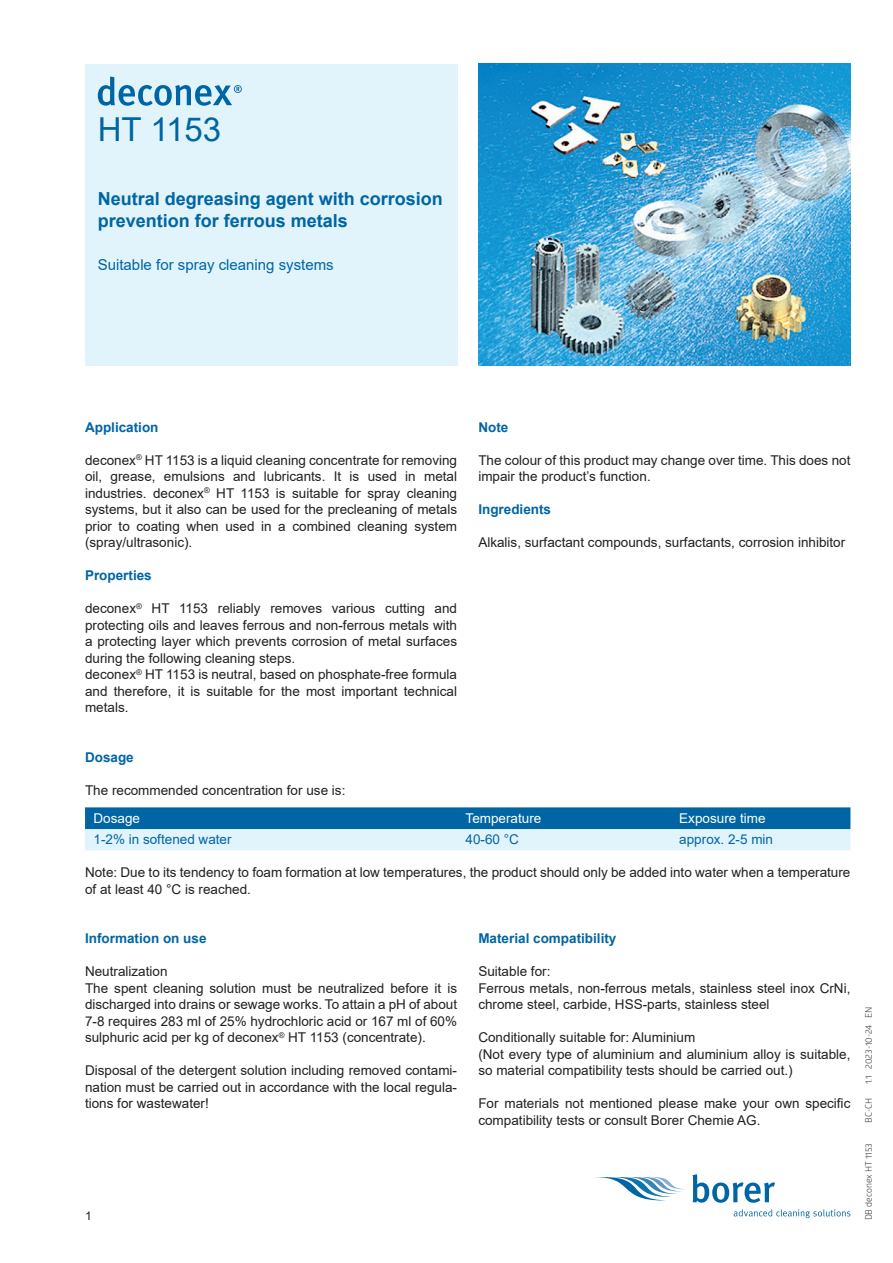
<style>
.page{position:relative;width:893px;height:1263px;background:#fff}
.page>*{position:absolute;margin:0;border:0;box-sizing:border-box;transform-origin:0 0}
.t1{font:33px "Arial";color:#0065a4}
.t2{font:700 18px/21.6px "Arial";color:#0065a4}
.t3{font:15px "Arial";color:#0065a4}
.t4{font:13.5px/16.5px "Arial";color:#231f20}
.t5{font:700 13.5px "Arial";color:#0065a4}
.t6{font:13.5px "Arial";color:#0065a4}
.t7{font:13.5px "Arial";color:#fff}
.t8{font:12px "Arial";color:#231f20}
.t9{font:9px "Glober";color:#231f20}
</style>
<div class="page">
<div style="left:85px;top:64px;width:372px;height:302px;background:#e1f4fc"></div>
<svg style="left:98px;top:77px;width:144px;height:29px"></svg>
<svg style="left:595px;top:1177px;width:90px;height:23px"></svg>
<svg style="left:693px;top:1174px;width:82px;height:29px"></svg>
<svg style="left:734px;top:1209px;width:116px;height:9px"></svg>
<img style="left:478px;top:64px;width:372px;height:302px">
<svg style="left:85px;top:807px;width:765px;height:43px;background:#70accf"></svg>
<h1 class="t1" style="left:98px;top:107px;width:125px">HT 1153</h1>
<h2 class="t2" style="left:98px;top:188px;width:347px">Neutral degreasing agent with corrosion prevention for ferrous metals</h2>
<p class="t3" style="left:98px;top:255px;width:237px">Suitable for spray cleaning systems</p>
<p class="t5" style="left:85px;top:417px;width:75px">Application</p>
<p class="t4" style="left:85px;top:451px;width:374px;text-align:justify">deconex<sup>®</sup> HT 1153 is a liquid cleaning concentrate for removing oil, grease, emulsions and lubricants. It is used in metal industries. deconex<sup>®</sup> HT 1153 is suitable for spray cleaning systems, but it also can be used for the precleaning of metals prior to coating when used in a combined cleaning system (spray/ultrasonic).</p>
<p class="t5" style="left:85px;top:566px;width:68px">Properties</p>
<p class="t4" style="left:85px;top:600px;width:374px">deconex<sup>®</sup> HT 1153 reliably removes various cutting and protecting oils and leaves ferrous and non-ferrous metals with a protecting layer which prevents corrosion of metal surfaces during the following cleaning steps.<br>deconex<sup>®</sup> HT 1153 is neutral, based on phosphate-free formula and therefore, it is suitable for the most important technical metals.</p>
<p class="t5" style="left:478px;top:417px;width:31px">Note</p>
<p class="t4" style="left:478px;top:451px;width:374px">The colour of this product may change over time. This does not impair the product’s function.</p>
<p class="t5" style="left:478px;top:500px;width:74px">Ingredients</p>
<p class="t4" style="left:478px;top:534px;width:368px">Alkalis, surfactant compounds, surfactants, corrosion inhibitor</p>
<p class="t5" style="left:85px;top:747px;width:50px">Dosage</p>
<p class="t4" style="left:85px;top:781px;width:262px">The recommended concentration for use is:</p>
<p class="t7" style="left:94px;top:809px;width:48px">Dosage</p>
<p class="t7" style="left:466px;top:809px;width:77px">Temperature</p>
<p class="t7" style="left:679px;top:809px;width:88px">Exposure time</p>
<p class="t6" style="left:94px;top:830px;width:140px">1-2% in softened water</p>
<p class="t6" style="left:466px;top:830px;width:55px">40-60 °C</p>
<p class="t6" style="left:679px;top:830px;width:95px">approx. 2-5 min</p>
<p class="t4" style="left:85px;top:864px;width:767px">Note: Due to its tendency to foam formation at low temperatures, the product should only be added into water when a temperature of at least 40 °C is reached.</p>
<p class="t5" style="left:85px;top:929px;width:123px">Information on use</p>
<p class="t4" style="left:85px;top:963px;width:374px">Neutralization<br>The spent cleaning solution must be neutralized before it is discharged into drains or sewage works. To attain a pH of about 7-8 requires 283 ml of 25% hydrochloric acid or 167 ml of 60% sulphuric acid per kg of deconex<sup>®</sup> HT 1153 (concentrate).</p>
<p class="t4" style="left:85px;top:1062px;width:374px;text-align:justify">Disposal of the detergent solution including removed contami&shy;nation must be carried out in accordance with the local regula&shy;tions for wastewater!</p>
<p class="t8" style="left:85px;top:1208px;width:8px">1</p>
<p class="t5" style="left:478px;top:929px;width:140px">Material compatibility</p>
<p class="t4" style="left:478px;top:963px;width:374px">Suitable for:<br>Ferrous metals, non-ferrous metals, stainless steel inox CrNi, chrome steel, carbide, HSS-parts, stainless steel</p>
<p class="t4" style="left:478px;top:1029px;width:374px">Conditionally suitable for: Aluminium<br>(Not every type of aluminium and aluminium alloy is suitable, so material compatibility tests should be carried out.)</p>
<p class="t4" style="left:478px;top:1095px;width:374px">For materials not mentioned please make your own specific compatibility tests or consult Borer Chemie AG.</p>
<p class="t9" style="left:862px;top:1084px;width:79px;rotate:-90deg">1.1 2023-10-24 EN</p>
<p class="t9" style="left:862px;top:1123px;width:26px;rotate:-90deg">BC-CH</p>
<p class="t9" style="left:862px;top:1220px;width:79px;rotate:-90deg">DB deconex HT 1153</p>
</div>
